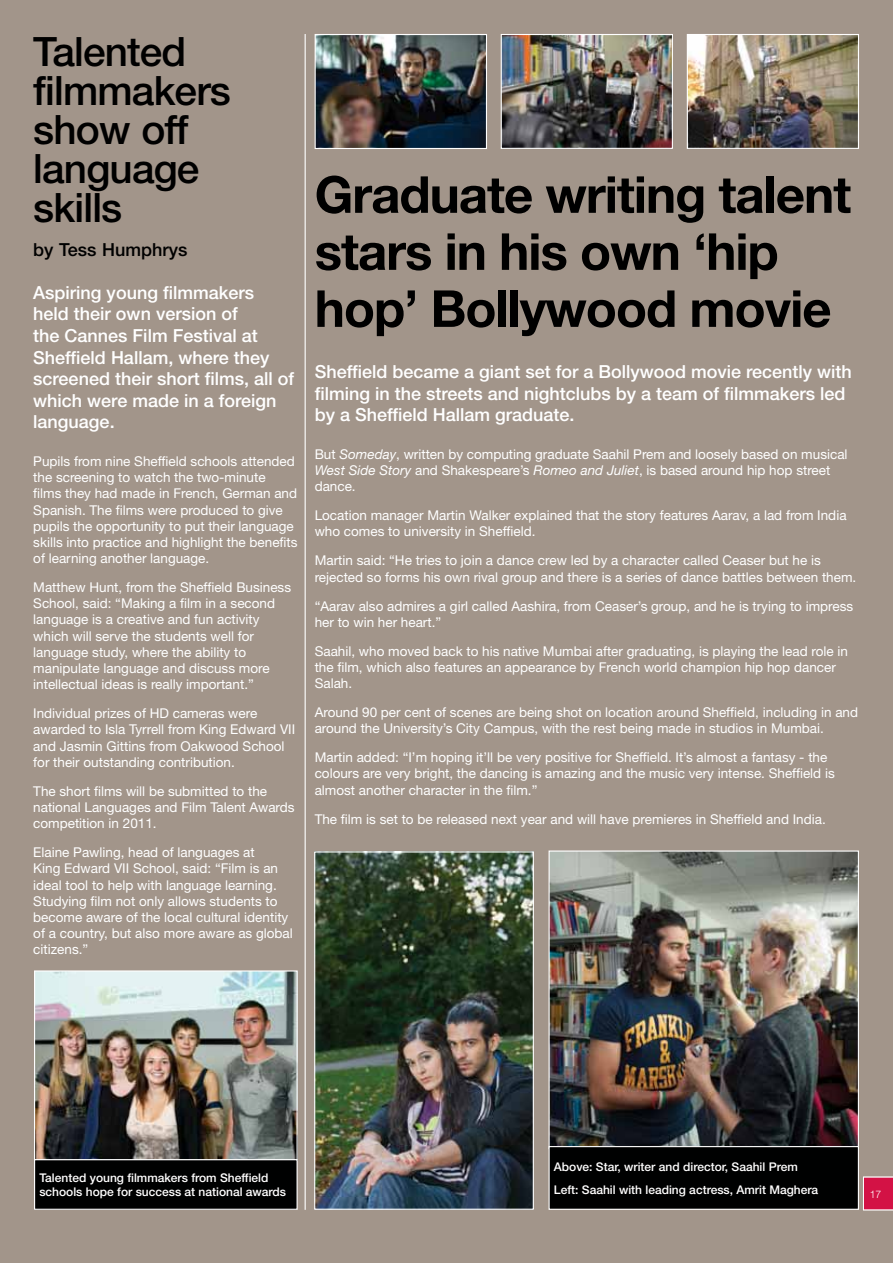
<style>
.page{position:relative;width:893px;height:1263px;background:#a2958a}
.page>*{position:absolute;margin:0;border:0;box-sizing:border-box;transform-origin:0 0}
.t1{font:700 51px/57px "Helvetica Neue";letter-spacing:-.02em;color:#000}
.t2{font:500 40.5px/39px "Helvetica Neue";letter-spacing:-.02em;color:#000}
.t3{font:500 18px/21.6px "Helvetica Neue";color:#fff}
.t4{font:500 18px "Helvetica Neue";color:#000}
.t5{font:13.5px/16.2px "Helvetica Neue";color:#fff}
.t6{font:500 12px/14.4px "Helvetica Neue";color:#fff}
.t7{font:300 10.5px "Helvetica Neue";color:#fff}
.s1{font-style:italic}
</style>
<div class="page">
<svg style="left:863px;top:1177px;width:30px;height:33px"></svg>
<img style="left:36px;top:972px;width:260px;height:186px">
<div style="left:34px;top:970px;width:264px;height:190px;border:1px solid #fff"></div>
<div style="left:35px;top:1160px;width:262px;height:49px;background:#000101"></div>
<div style="left:34px;top:1159px;width:264px;height:51px;border:1px solid #fff"></div>
<img style="left:317px;top:36px;width:168px;height:111px">
<div style="left:315px;top:34px;width:172px;height:115px;border:1px solid #fff"></div>
<img style="left:503px;top:36px;width:168px;height:111px">
<div style="left:501px;top:34px;width:172px;height:115px;border:1px solid #fff"></div>
<img style="left:689px;top:36px;width:168px;height:111px">
<div style="left:687px;top:34px;width:172px;height:115px;border:1px solid #fff"></div>
<img style="left:316px;top:853px;width:216px;height:355px">
<div style="left:314px;top:851px;width:220px;height:359px;border:1px solid #fff"></div>
<img style="left:551px;top:852px;width:306px;height:293px">
<div style="left:549px;top:1146px;width:309px;height:63px;background:#000101"></div>
<div style="left:549px;top:1146px;width:310px;height:64px;border:1px solid #fff"></div>
<hr style="left:305px;top:34px;width:1px;height:1176px;background:#fff">
<h2 class="t2" style="left:33px;top:31px;width:199px">Talented filmmakers show off language skills</h2>
<h3 class="t4" style="left:33px;top:239px;width:156px">by Tess Humphrys</h3>
<h3 class="t3" style="left:33px;top:281px;width:262px">Aspiring young filmmakers held their own version of<br>the Cannes Film Festival at<br>Sheffield Hallam, where they screened their short films, all of which were made in a foreign language.</h3>
<p class="t5" style="left:33px;top:453px;width:266px">Pupils from nine Sheffield schools attended the screening to watch the two-minute<br>films they had made in French, German and Spanish. The films were produced to give pupils the opportunity to put their language skills into practice and highlight the benefits of learning another language.</p>
<p class="t5" style="left:33px;top:579px;width:259px">Matthew Hunt, from the Sheffield Business School, said: “Making a film in a second language is a creative and fun activity which will serve the students well for language study, where the ability to manipulate language and discuss more intellectual ideas is really important.”</p>
<p class="t5" style="left:33px;top:705px;width:264px">Individual prizes of HD cameras were awarded to Isla Tyrrell from King Edward VII and Jasmin Gittins from Oakwood School for their outstanding contribution.</p>
<p class="t5" style="left:33px;top:783px;width:263px">The short films will be submitted to the national Languages and Film Talent Awards competition in 2011.</p>
<p class="t5" style="left:33px;top:844px;width:261px">Elaine Pawling, head of languages at<br>King Edward VII School, said: “Film is an ideal tool to help with language learning.<br>Studying film not only allows students to become aware of the local cultural identity of a country, but also more aware as global citizens.”</p>
<h1 class="t1" style="left:315px;top:165px;width:538px">Graduate writing talent stars in his own ‘hip hop’ Bollywood movie</h1>
<h3 class="t3" style="left:315px;top:361px;width:539px">Sheffield became a giant set for a Bollywood movie recently with filming in the streets and nightclubs by a team of filmmakers led by a Sheffield Hallam graduate.</h3>
<p class="t5" style="left:315px;top:446px;width:534px">But <span class="s1">Someday</span>, written by computing graduate Saahil Prem and loosely based on musical<br><span class="s1">West Side Story</span> and Shakespeare’s <span class="s1">Romeo and Juliet</span>, is based around hip hop street dance.</p>
<p class="t5" style="left:315px;top:507px;width:533px">Location manager Martin Walker explained that the story features Aarav, a lad from India who comes to university in Sheffield.</p>
<p class="t5" style="left:315px;top:552px;width:543px">Martin said: “He tries to join a dance crew led by a character called Ceaser but he is rejected so forms his own rival group and there is a series of dance battles between them.</p>
<p class="t5" style="left:315px;top:597px;width:540px">“Aarav also admires a girl called Aashira, from Ceaser’s group, and he is trying to impress her to win her heart.”</p>
<p class="t5" style="left:315px;top:643px;width:535px">Saahil, who moved back to his native Mumbai after graduating, is playing the lead role in the film, which also features an appearance by French world champion hip hop dancer<br>Salah.</p>
<p class="t5" style="left:315px;top:704px;width:545px">Around 90 per cent of scenes are being shot on location around Sheffield, including in and around the University’s City Campus, with the rest being made in studios in Mumbai.</p>
<p class="t5" style="left:315px;top:749px;width:522px">Martin added: “I’m hoping it’ll be very positive for Sheffield. It’s almost a fantasy - the colours are very bright, the dancing is amazing and the music very intense. Sheffield is almost another character in the film.”</p>
<p class="t5" style="left:315px;top:810px;width:513px">The film is set to be released next year and will have premieres in Sheffield and India.</p>
<p class="t6" style="left:39px;top:1170px;width:248px">Talented young filmmakers from Sheffield schools hope for success at national awards</p>
<p class="t6" style="left:554px;top:1155px;width:266px;line-height:23px">Above: Star, writer and director, Saahil Prem<br>Left: Saahil with leading actress, Amrit Maghera</p>
<p class="t7" style="left:870px;top:1187px;width:13px">17</p>
</div>
